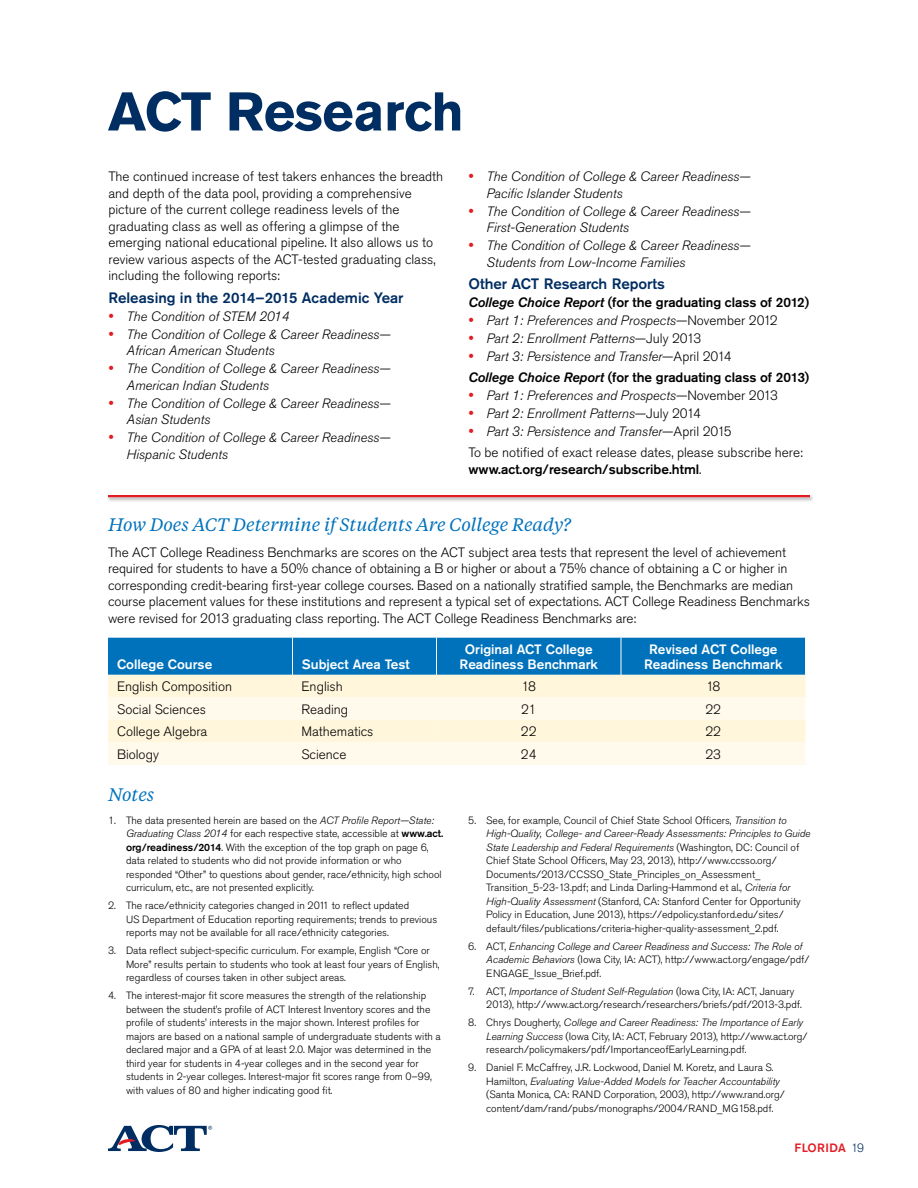
<style>
.page{position:relative;width:918px;height:1188px;background:#fff}
.page>*{position:absolute;margin:0;border:0;box-sizing:border-box;transform-origin:0 0}
.State_BIG{font:700 54px "Akzidenz Grotesk Std";letter-spacing:-.01em;color:#002d62}
.Head_Tiempos{font:italic 18px "Tiempos Text";color:#0072bc}
.Chart_Head{font:500 15px "Akzidenz Grotesk Std";color:#002d62}
.Body_Less_Leading{font:300 13.5px/16.5px "Akzidenz Grotesk Std";letter-spacing:-.005em;color:#000}
.t1{font:italic 300 13.5px/16.5px "Akzidenz Grotesk Std";color:#000}
.Body_Less_Leading-2{font:500 13.5px "Akzidenz Grotesk Std";letter-spacing:-.005em;color:#000}
.Table_Left{font:300 13.5px "Akzidenz Grotesk Std";color:#000}
.Table_Centered{font:500 13.5px/15px "Akzidenz Grotesk Std";color:#fff;text-align:center}
.Table_Left-2{font:500 13.5px "Akzidenz Grotesk Std";color:#fff}
.Table_Centered-2{font:300 13.5px "Akzidenz Grotesk Std";color:#000}
.Body{font:500 12px "Akzidenz Grotesk Std";letter-spacing:.025em;color:#e31b23}
.t2{font:300 10.5px/13.5px "Akzidenz Grotesk Std";color:#000}
.s1{font-family:"Tiempos Text";font-weight:600;font-style:normal;color:#e31b23}
.s2{font-style:italic}
.s3{font-style:normal}
.s4{font-weight:500}
.s5{font-weight:300;color:#002d62}
</style>
<div class="page">
<svg style="left:108px;top:1125px;width:104px;height:27px"></svg>
<div style="left:108px;top:638px;width:697px;height:37px;background:#0072bc"></div>
<div style="left:108px;top:675px;width:698px;height:22px;background:#fff6dc"></div>
<svg style="left:108px;top:697px;width:698px;height:68px;fill:#fffaeb"></svg>
<div style="left:108px;top:720px;width:328px;height:22px;background:#fff6dc"></div>
<hr style="left:292px;top:638px;width:1px;height:37px;background:#fff">
<hr style="left:436px;top:638px;width:1px;height:37px;background:#fff">
<hr style="left:621px;top:638px;width:1px;height:37px;background:#fff">
<div style="left:106px;top:494px;width:708px;height:9px;background:#000;opacity:.35"></div>
<hr style="left:108px;top:495px;width:702px;height:2px;background:#e31b23">
<p class="State_BIG" style="left:108px;top:80px;width:357px">ACT Research</p>
<p class="Body_Less_Leading" style="left:108px;top:168px;width:336px">The continued increase of test takers enhances the breadth and depth of the data pool, providing a comprehensive picture of the current college readiness levels of the graduating class as well as offering a glimpse of the emerging national educational pipeline. It also allows us to review various aspects of the ACT-tested graduating class, including the following reports:</p>
<p class="Chart_Head" style="left:108px;top:288px;width:297px">Releasing in the 2014–2015 Academic Year</p>
<p class="t1" style="left:108px;top:308px;width:183px"><span class="s1">•</span> The Condition of STEM 2014</p>
<p class="t1" style="left:126px;top:326px;width:266px;text-indent:-18px"><span class="s1">•</span> The Condition of College &amp; Career Readiness—<br>African American Students</p>
<p class="t1" style="left:126px;top:360px;width:266px;text-indent:-18px"><span class="s1">•</span> The Condition of College &amp; Career Readiness—<br>American Indian Students</p>
<p class="t1" style="left:126px;top:395px;width:266px;text-indent:-18px"><span class="s1">•</span> The Condition of College &amp; Career Readiness—<br>Asian Students</p>
<p class="t1" style="left:126px;top:429px;width:266px;text-indent:-18px"><span class="s1">•</span> The Condition of College &amp; Career Readiness—<br>Hispanic Students</p>
<p class="t1" style="left:486px;top:168px;width:266px;text-indent:-18px"><span class="s1">•</span> The Condition of College &amp; Career Readiness—<br>Pacific Islander Students</p>
<p class="t1" style="left:486px;top:203px;width:266px;text-indent:-18px"><span class="s1">•</span> The Condition of College &amp; Career Readiness—<br>First-Generation Students</p>
<p class="t1" style="left:486px;top:237px;width:266px;text-indent:-18px"><span class="s1">•</span> The Condition of College &amp; Career Readiness—<br>Students from Low-Income Families</p>
<p class="Chart_Head" style="left:468px;top:275px;width:198px">Other ACT Research Reports</p>
<p class="Body_Less_Leading-2" style="left:468px;top:294px;width:342px"><span class="s2">College Choice Report</span> (for the graduating class of 2012)</p>
<p class="t1" style="left:468px;top:312px;width:311px"><span class="s1">•</span> Part 1: Preferences and Prospects<span class="s3">—November 2012</span></p>
<p class="t1" style="left:468px;top:330px;width:234px"><span class="s1">•</span> Part 2: Enrollment Patterns<span class="s3">—July 2013</span></p>
<p class="t1" style="left:468px;top:348px;width:265px"><span class="s1">•</span> Part 3: Persistence and Transfer<span class="s3">—April 2014</span></p>
<p class="Body_Less_Leading-2" style="left:468px;top:369px;width:342px"><span class="s2">College Choice Report</span> (for the graduating class of 2013)</p>
<p class="t1" style="left:468px;top:387px;width:311px"><span class="s1">•</span> Part 1: Preferences and Prospects<span class="s3">—November 2013</span></p>
<p class="t1" style="left:468px;top:405px;width:234px"><span class="s1">•</span> Part 2: Enrollment Patterns<span class="s3">—July 2014</span></p>
<p class="t1" style="left:468px;top:423px;width:265px"><span class="s1">•</span> Part 3: Persistence and Transfer<span class="s3">—April 2015</span></p>
<p class="Body_Less_Leading" style="left:468px;top:444px;width:336px">To be notified of exact release dates, please subscribe here: <span class="s4">www.act.org/research/subscribe.html</span>.</p>
<p class="Head_Tiempos" style="left:108px;top:513px;width:464px">How Does ACT Determine if Students Are College Ready?</p>
<p class="Body_Less_Leading" style="left:108px;top:544px;width:703px">The ACT College Readiness Benchmarks are scores on the ACT subject area tests that represent the level of achievement required for students to have a 50% chance of obtaining a B or higher or about a 75% chance of obtaining a C or higher in corresponding credit-bearing first-year college courses. Based on a nationally stratified sample, the Benchmarks are median course placement values for these institutions and represent a typical set of expectations. ACT College Readiness Benchmarks were revised for 2013 graduating class reporting. The ACT College Readiness Benchmarks are:</p>
<p class="Table_Left-2" style="left:117px;top:656px;width:97px">College Course</p>
<p class="Table_Left-2" style="left:302px;top:656px;width:109px">Subject Area Test</p>
<p class="Table_Centered" style="left:460px;top:641px;width:140px">Original ACT College<br>Readiness Benchmark</p>
<p class="Table_Centered" style="left:644px;top:641px;width:140px">Revised ACT College<br>Readiness Benchmark</p>
<p class="Table_Left" style="left:117px;top:679px;width:117px">English Composition</p>
<p class="Table_Left" style="left:302px;top:679px;width:43px">English</p>
<p class="Table_Centered-2" style="left:522px;top:679px;width:16px">18</p>
<p class="Table_Centered-2" style="left:706px;top:679px;width:16px">18</p>
<p class="Table_Left" style="left:117px;top:701px;width:90px">Social Sciences</p>
<p class="Table_Left" style="left:302px;top:701px;width:48px">Reading</p>
<p class="Table_Centered-2" style="left:521px;top:701px;width:17px">21</p>
<p class="Table_Centered-2" style="left:705px;top:701px;width:17px">22</p>
<p class="Table_Left" style="left:117px;top:724px;width:92px">College Algebra</p>
<p class="Table_Left" style="left:302px;top:724px;width:74px">Mathematics</p>
<p class="Table_Centered-2" style="left:521px;top:724px;width:17px">22</p>
<p class="Table_Centered-2" style="left:705px;top:724px;width:17px">22</p>
<p class="Table_Left" style="left:117px;top:746px;width:43px">Biology</p>
<p class="Table_Left" style="left:302px;top:746px;width:46px">Science</p>
<p class="Table_Centered-2" style="left:521px;top:746px;width:17px">24</p>
<p class="Table_Centered-2" style="left:705px;top:746px;width:17px">23</p>
<p class="Head_Tiempos" style="left:108px;top:783px;width:48px">Notes</p>
<p class="t2" style="left:126px;top:814px;width:319px;text-indent:-18px">1. The data presented herein are based on the <span class="s2">ACT Profile Report—State:<br>Graduating Class 2014</span> for each respective state, accessible at <span class="s4">www.act. org/readiness/2014</span>. With the exception of the top graph on page 6, data related to students who did not provide information or who responded “Other” to questions about gender, race/ethnicity, high school curriculum, etc., are not presented explicitly.</p>
<p class="t2" style="left:126px;top:899px;width:313px;text-indent:-18px">2. The race/ethnicity categories changed in 2011 to reflect updated<br>US Department of Education reporting requirements; trends to previous reports may not be available for all race/ethnicity categories.</p>
<p class="t2" style="left:126px;top:944px;width:315px;text-indent:-18px">3. Data reflect subject-specific curriculum. For example, English “Core or<br>More” results pertain to students who took at least four years of English, regardless of courses taken in other subject areas.</p>
<p class="t2" style="left:126px;top:989px;width:316px;text-indent:-18px">4. The interest-major fit score measures the strength of the relationship between the student’s profile of ACT Interest Inventory scores and the profile of students’ interests in the major shown. Interest profiles for majors are based on a national sample of undergraduate students with a declared major and a GPA of at least 2.0. Major was determined in the third year for students in 4-year colleges and in the second year for students in 2-year colleges. Interest-major fit scores range from 0–99, with values of 80 and higher indicating good fit.</p>
<p class="t2" style="left:486px;top:814px;width:326px;text-indent:-18px">5. See, for example, Council of Chief State School Officers, <span class="s2">Transition to High-Quality, College- and Career-Ready Assessments: Principles to Guide State Leadership and Federal Requirements</span> (Washington, DC: Council of Chief State School Officers, May 23, 2013), http://www.ccsso.org/ Documents/2013/CCSSO_State_Principles_on_Assessment_ Transition_5-23-13.pdf; and Linda Darling-Hammond et al., <span class="s2">Criteria for High-Quality Assessment</span> (Stanford, CA: Stanford Center for Opportunity Policy in Education, June 2013), https://edpolicy.stanford.edu/sites/ default/files/publications/criteria-higher-quality-assessment_2.pdf.</p>
<p class="t2" style="left:486px;top:940px;width:325px;text-indent:-18px">6. ACT, <span class="s2">Enhancing College and Career Readiness and Success: The Role of<br>Academic Behaviors</span> (Iowa City, IA: ACT), http://www.act.org/engage/pdf/<br>ENGAGE_Issue_Brief.pdf.</p>
<p class="t2" style="left:486px;top:985px;width:317px;text-indent:-18px">7. ACT, <span class="s2">Importance of Student Self-Regulation</span> (Iowa City, IA: ACT, January<br>2013), http://www.act.org/research/researchers/briefs/pdf/2013-3.pdf.</p>
<p class="t2" style="left:486px;top:1016px;width:323px;text-indent:-18px">8. Chrys Dougherty, <span class="s2">College and Career Readiness: The Importance of Early<br>Learning Success</span> (Iowa City, IA: ACT, February 2013), http://www.act.org/ research/policymakers/pdf/ImportanceofEarlyLearning.pdf.</p>
<p class="t2" style="left:486px;top:1061px;width:300px;text-indent:-18px">9. Daniel F. McCaffrey, J.R. Lockwood, Daniel M. Koretz, and Laura S.<br>Hamilton, <span class="s2">Evaluating Value-Added Models for Teacher Accountability </span>(Santa Monica, CA: RAND Corporation, 2003), http://www.rand.org/ content/dam/rand/pubs/monographs/2004/RAND_MG158.pdf.</p>
<p class="Body" style="left:795px;top:1140px;width:71px">FLORIDA <span class="s5">19</span></p>
</div>
